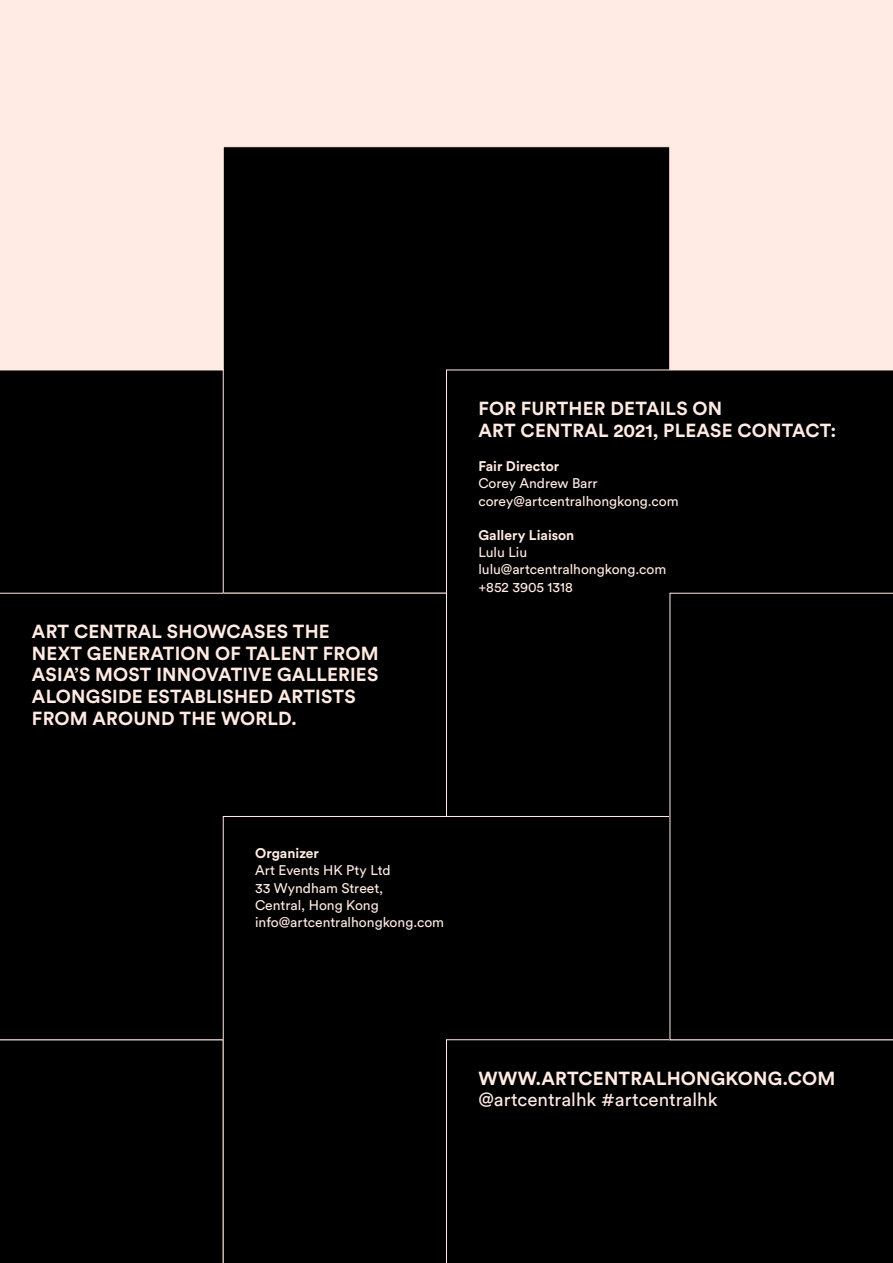
<style>
.page{position:relative;width:893px;height:1263px;background:#ffebe3}
.page>*{position:absolute;margin:0;border:0;box-sizing:border-box;transform-origin:0 0}
.t1{font:700 18.75px/21.5px "Circular Std";letter-spacing:.01em;color:#ffebe3}
.t2{font:18.75px "Circular Std";color:#ffebe3}
.t3{font:13.8px/17.2px "Circular Std";color:#ffebe3}
.t4{font:700 13.8px "Circular Std";color:#ffebe3}
</style>
<div class="page">
<div style="left:0;top:1040px;width:223px;height:223px;background:#000"></div>
<div style="left:223px;top:146px;width:447px;height:447px;background:#000;border:1px solid #ffebe3"></div>
<div style="left:0;top:593px;width:446px;height:447px;background:#000"></div>
<div style="left:0;top:370px;width:223px;height:223px;background:#000"></div>
<div style="left:223px;top:816px;width:447px;height:447px;background:#000"></div>
<div style="left:446px;top:370px;width:447px;height:447px;background:#000"></div>
<div style="left:446px;top:1039px;width:447px;height:224px;background:#000"></div>
<div style="left:670px;top:593px;width:223px;height:447px;background:#000"></div>
<p class="t1" style="left:32px;top:621px;width:348px">ART CENTRAL SHOWCASES THE<br>NEXT GENERATION OF TALENT FROM<br>ASIA’S MOST INNOVATIVE GALLERIES<br>ALONGSIDE ESTABLISHED ARTISTS<br>FROM AROUND THE WORLD.</p>
<p class="t1" style="left:478px;top:397px;width:359px">FOR FURTHER DETAILS ON<br>ART CENTRAL 2021, PLEASE CONTACT:</p>
<p class="t4" style="left:478px;top:457px;width:82px">Fair Director</p>
<p class="t3" style="left:478px;top:475px;width:202px">Corey Andrew Barr corey@artcentralhongkong.com</p>
<p class="t4" style="left:478px;top:526px;width:98px">Gallery Liaison</p>
<p class="t3" style="left:478px;top:544px;width:189px">Lulu Liu lulu@artcentralhongkong.com +852 3905 1318</p>
<p class="t4" style="left:255px;top:844px;width:65px">Organizer</p>
<p class="t3" style="left:255px;top:862px;width:191px">Art Events HK Pty Ltd<br>33 Wyndham Street,<br>Central, Hong Kong info@artcentralhongkong.com</p>
<p class="t1" style="left:478px;top:1067px;width:358px">WWW.ARTCENTRALHONGKONG.COM</p>
<p class="t2" style="left:478px;top:1088px;width:241px">@artcentralhk #artcentralhk</p>
</div>
